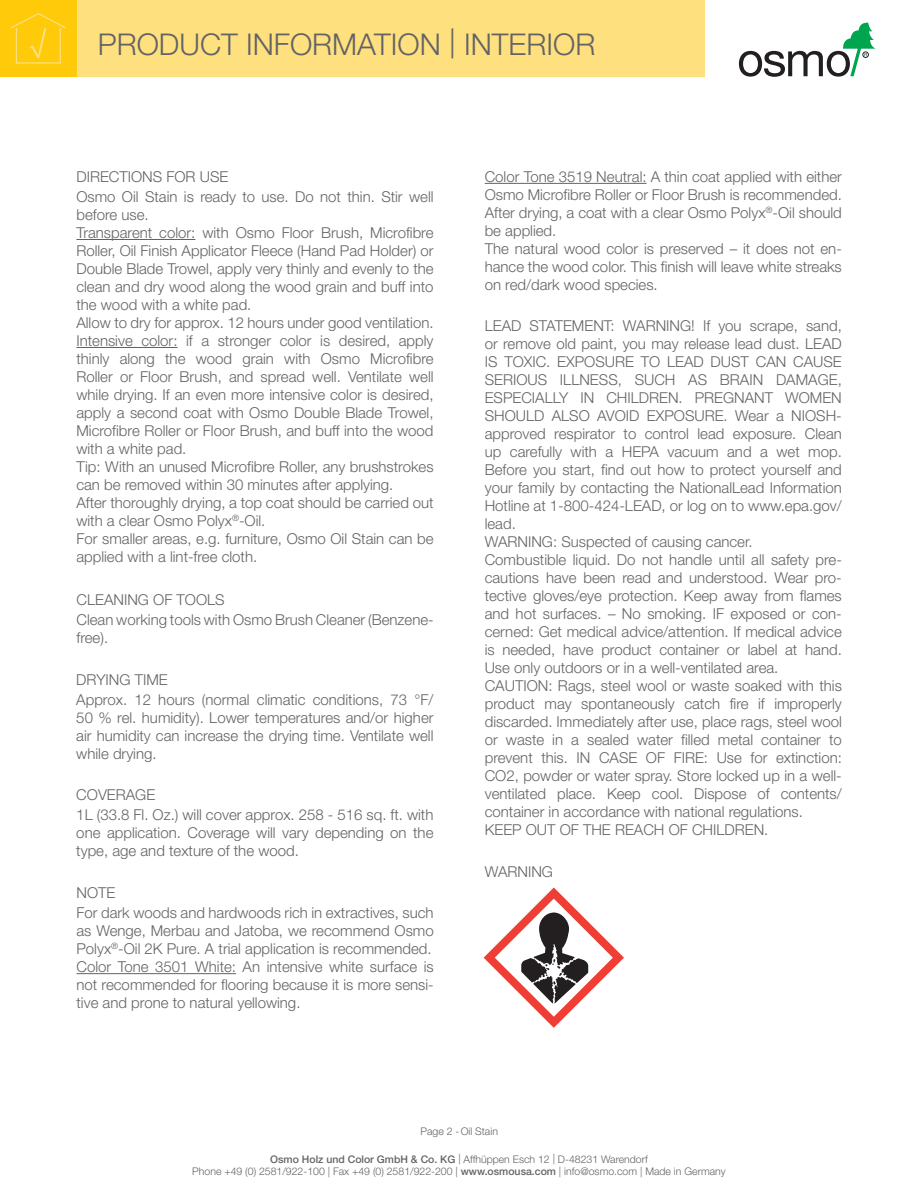
<style>
.page{position:relative;width:918px;height:1188px;background:#fff}
.page>*{position:absolute;margin:0;border:0;box-sizing:border-box;transform-origin:0 0}
.t1{font:300 30px "Helvetica Neue";color:#636366}
.t2{font:300 15px/18px "Helvetica Neue";color:#636366}
.t3{font:300 10.5px/12.6px "Helvetica Neue";color:#636366;text-align:center}
.s1{font-weight:500}
</style>
<div class="page">
<div style="left:77px;top:0;width:628px;height:77px;background:#ffe07f"></div>
<div style="left:0;top:0;width:77px;height:77px;background:#feca0a"></div>
<svg style="left:10px;top:13px;width:56px;height:51px"></svg>
<svg style="left:739px;top:23px;width:136px;height:54px"></svg>
<hr style="left:76px;top:239px;width:119px;height:1px;background:#636366">
<hr style="left:76px;top:347px;width:102px;height:1px;background:#636366">
<hr style="left:77px;top:973px;width:159px;height:1px;background:#636366">
<hr style="left:485px;top:183px;width:162px;height:1px;background:#636366">
<svg style="left:484px;top:887px;width:140px;height:141px"></svg>
<h1 class="t1" style="left:98px;top:26px;width:499px">PRODUCT INFORMATION | INTERIOR</h1>
<p class="t2" style="left:76px;top:166px;width:359px;line-height:20.1px">DIRECTIONS FOR USE<br>Osmo Oil Stain is ready to use. Do not thin. Stir well</p>
<p class="t2" style="left:76px;top:205px;width:359px">before use.<br>Transparent color: with Osmo Floor Brush, Microfibre Roller, Oil Finish Applicator Fleece (Hand Pad Holder) or Double Blade Trowel, apply very thinly and evenly to the clean and dry wood along the wood grain and buff into the wood with a white pad.<br>Allow to dry for approx. 12 hours under good ventilation.<br>Intensive color: if a stronger color is desired, apply thinly along the wood grain with Osmo Microfibre Roller or Floor Brush, and spread well. Ventilate well while drying. If an even more intensive color is desired, apply a second coat with Osmo Double Blade Trowel, Microfibre Roller or Floor Brush, and buff into the wood with a white pad.<br>Tip: With an unused Microfibre Roller, any brushstrokes can be removed within 30 minutes after applying.<br>After thoroughly drying, a top coat should be carried out with a clear Osmo Polyx<sup>®</sup>-Oil.<br>For smaller areas, e.g. furniture, Osmo Oil Stain can be applied with a lint-free cloth.</p>
<p class="t2" style="left:77px;top:589px;width:359px;line-height:20.1px">CLEANING OF TOOLS<br>Clean working tools with Osmo Brush Cleaner (Benzene-</p>
<p class="t2" style="left:77px;top:628px;width:33px">free).</p>
<p class="t2" style="left:76px;top:669px;width:359px;line-height:20.1px">DRYING TIME<br>Approx. 12 hours (normal climatic conditions, 73 °F/</p>
<p class="t2" style="left:76px;top:708px;width:359px;text-align:justify">50 % rel. humidity). Lower temperatures and/or higher air humidity can increase the drying time. Ventilate well while drying.</p>
<p class="t2" style="left:76px;top:785px;width:359px;line-height:20.1px">COVERAGE<br>1L (33.8 Fl. Oz.) will cover approx. 258 - 516 sq. ft. with</p>
<p class="t2" style="left:76px;top:824px;width:359px">one application. Coverage will vary depending on the type, age and texture of the wood.</p>
<p class="t2" style="left:77px;top:882px;width:359px;line-height:20.1px">NOTE<br>For dark woods and hardwoods rich in extractives, such</p>
<p class="t2" style="left:77px;top:922px;width:359px">as Wenge, Merbau and Jatoba, we recommend Osmo Polyx<sup>®</sup>-Oil 2K Pure. A trial application is recommended.<br>Color Tone 3501 White: An intensive white surface is not recommended for flooring because it is more sensi&shy;tive and prone to natural yellowing.</p>
<p class="t2" style="left:485px;top:167px;width:359px">Color Tone 3519 Neutral: A thin coat applied with either Osmo Microfibre Roller or Floor Brush is recommended.<br>After drying, a coat with a clear Osmo Polyx<sup>®</sup>-Oil should be applied.<br>The natural wood color is preserved – it does not en&shy;hance the wood color. This finish will leave white streaks on red/dark wood species.</p>
<p class="t2" style="left:485px;top:317px;width:359px">LEAD STATEMENT: WARNING! If you scrape, sand, or remove old paint, you may release lead dust. LEAD IS TOXIC. EXPOSURE TO LEAD DUST CAN CAUSE SERIOUS ILLNESS, SUCH AS BRAIN DAMAGE, ESPECIALLY IN CHILDREN. PREGNANT WOMEN SHOULD ALSO AVOID EXPOSURE. Wear a NIOSH&shy;approved respirator to control lead exposure. Clean up carefully with a HEPA vacuum and a wet mop.<br>Before you start, find out how to protect yourself and your family by contacting the NationalLead Information Hotline at 1-800-424-LEAD, or log on to www.epa.gov/ lead.<br>WARNING: Suspected of causing cancer.<br>Combustible liquid. Do not handle until all safety pre&shy;cautions have been read and understood. Wear pro&shy;tective gloves/eye protection. Keep away from flames and hot surfaces. – No smoking. IF exposed or con&shy;cerned: Get medical advice/attention. If medical advice is needed, have product container or label at hand.<br>Use only outdoors or in a well-ventilated area.<br>CAUTION: Rags, steel wool or waste soaked with this product may spontaneously catch fire if improperly discarded. Immediately after use, place rags, steel wool or waste in a sealed water filled metal container to prevent this. IN CASE OF FIRE: Use for extinction:<br>CO2, powder or water spray. Store locked up in a well&shy;ventilated place. Keep cool. Dispose of contents/ container in accordance with national regulations.<br>KEEP OUT OF THE REACH OF CHILDREN.</p>
<p class="t2" style="left:485px;top:862px;width:70px">WARNING</p>
<p class="t3" style="left:420px;top:1125px;width:79px">Page 2 -Oil Stain</p>
<p class="t3" style="left:192px;top:1152px;width:535px"><span class="s1">Osmo Holz und Color GmbH &amp; Co. KG</span> | Affhüppen Esch 12 | D-48231 Warendorf<br>Phone +49 (0) 2581/922-100 | Fax +49 (0) 2581/922-200 | <span class="s1">www.osmousa.com</span> | info@osmo.com | Made in Germany</p>
</div>
